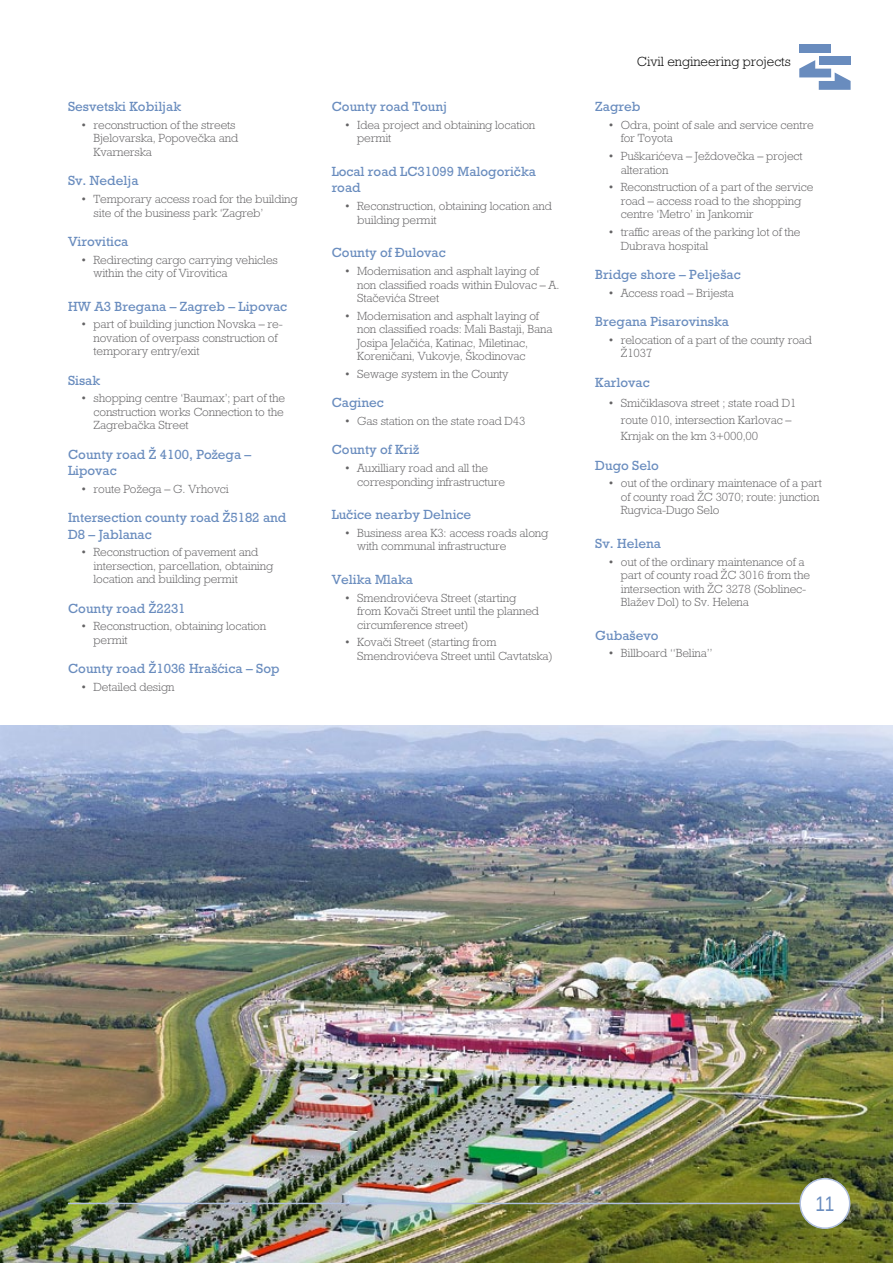
<style>
.page{position:relative;width:893px;height:1263px;background:#fff}
.page>*{position:absolute;margin:0;border:0;box-sizing:border-box;transform-origin:0 0}
.t1{font:21px "Liberation Sans Narrow";color:#698cbe}
.t2{font:13.5px/16.5px "Rockwell Std";color:#698cbe}
.t3{font:300 13.5px "Rockwell Std";color:#000}
.t4{font:300 12px/13.5px "Rockwell Std";letter-spacing:-.01em;color:#646365}
</style>
<div class="page">
<img style="left:0;top:725px;width:893px;height:538px">
<hr style="left:68px;top:1203px;width:757px;height:1px;background:#b0bfde">
<div style="left:800px;top:1179px;width:50px;height:49px;background:#fff;border-radius:50%"></div>
<div style="left:799px;top:1178px;width:51px;height:51px;border:2px solid #b0bfde;border-radius:50%"></div>
<div style="left:799px;top:44px;width:32px;height:9px;background:#698cbe"></div>
<div style="left:819px;top:56px;width:31px;height:9px;background:#698cbe"></div>
<svg style="left:799px;top:60px;width:52px;height:30px"></svg>
<p class="t2" style="left:68px;top:98px;width:115px">Sesvetski Kobiljak</p>
<p class="t4" style="left:94px;top:118px;width:146px;text-indent:-13px">• reconstruction of the streets<br>Bjelovarska, Popovečka and<br>Kvarnerska</p>
<p class="t2" style="left:68px;top:172px;width:72px">Sv. Nedelja</p>
<p class="t4" style="left:94px;top:192px;width:206px;text-indent:-13px">• Temporary access road for the building site of the business park ‘Zagreb’</p>
<p class="t2" style="left:68px;top:233px;width:62px">Virovitica</p>
<p class="t4" style="left:94px;top:253px;width:186px;text-indent:-13px">• Redirecting cargo carrying vehicles within the city of Virovitica</p>
<p class="t2" style="left:68px;top:298px;width:221px">HW A3 Bregana – Zagreb – Lipovac</p>
<p class="t4" style="left:94px;top:317px;width:191px;text-indent:-13px">• part of building junction Novska – re&shy;novation of overpass construction of temporary entry/exit</p>
<p class="t2" style="left:68px;top:372px;width:34px">Sisak</p>
<p class="t4" style="left:94px;top:391px;width:193px;text-align:justify;text-indent:-13px">• shopping centre ‘Baumax’; part of the construction works Connection to the Zagrebačka Street</p>
<p class="t2" style="left:68px;top:446px;width:185px">County road Ž 4100, Požega –<br>Lipovac</p>
<p class="t4" style="left:81px;top:482px;width:149px">• route Požega – G. Vrhovci</p>
<p class="t2" style="left:68px;top:509px;width:220px">Intersection county road Ž5182 and<br>D8 – Jablanac</p>
<p class="t4" style="left:94px;top:545px;width:181px;text-indent:-13px">• Reconstruction of pavement and intersection, parcellation, obtaining location and building permit</p>
<p class="t2" style="left:68px;top:600px;width:119px">County road Ž2231</p>
<p class="t4" style="left:94px;top:619px;width:174px;text-indent:-13px">• Reconstruction, obtaining location permit</p>
<p class="t2" style="left:68px;top:660px;width:213px">County road Ž1036 Hrašćica – Sop</p>
<p class="t4" style="left:81px;top:680px;width:95px">• Detailed design</p>
<p class="t2" style="left:332px;top:98px;width:117px">County road Tounj</p>
<p class="t4" style="left:357px;top:118px;width:180px;text-indent:-13px">• Idea project and obtaining location permit</p>
<p class="t2" style="left:332px;top:163px;width:206px">Local road LC31099 Malogorička road</p>
<p class="t4" style="left:357px;top:199px;width:196px;text-indent:-13px">• Reconstruction, obtaining location and building permit</p>
<p class="t2" style="left:332px;top:244px;width:116px">County of Đulovac</p>
<p class="t4" style="left:357px;top:264px;width:204px;text-indent:-13px">• Modernisation and asphalt laying of non classified roads within Đulovac – A.<br>Stačevića Street</p>
<p class="t4" style="left:357px;top:309px;width:197px;text-indent:-13px">• Modernisation and asphalt laying of non classified roads: Mali Bastaji, Bana Josipa Jelačića, Katinac, Miletinac, Koreničani, Vukovje, Škodinovac</p>
<p class="t4" style="left:344px;top:367px;width:166px">• Sewage system in the County</p>
<p class="t2" style="left:332px;top:394px;width:54px">Caginec</p>
<p class="t4" style="left:344px;top:414px;width:183px">• Gas station on the state road D43</p>
<p class="t2" style="left:332px;top:441px;width:89px">County of Križ</p>
<p class="t4" style="left:357px;top:461px;width:149px;text-indent:-13px">• Auxilliary road and all the corresponding infrastructure</p>
<p class="t2" style="left:332px;top:506px;width:141px">Lučice nearby Delnice</p>
<p class="t4" style="left:357px;top:526px;width:193px;text-indent:-13px">• Business area K3: access roads along with communal infrastructure</p>
<p class="t2" style="left:332px;top:571px;width:83px">Velika Mlaka</p>
<p class="t4" style="left:357px;top:591px;width:183px;text-indent:-13px">• Smendrovićeva Street (starting from Kovači Street until the planned circumference street)</p>
<p class="t4" style="left:357px;top:635px;width:197px;text-indent:-13px">• Kovači Street (starting from<br>Smendrovićeva Street until Cavtatska)</p>
<p class="t3" style="left:637px;top:53px;width:155px">Civil engineering projects</p>
<p class="t2" style="left:595px;top:98px;width:47px">Zagreb</p>
<p class="t4" style="left:621px;top:118px;width:194px;text-indent:-13px">• Odra, point of sale and service centre for Toyota</p>
<p class="t4" style="left:621px;top:149px;width:183px;text-indent:-13px">• Puškarićeva – Ježdovečka – project alteration</p>
<p class="t4" style="left:621px;top:181px;width:194px;text-indent:-13px">• Reconstruction of a part of the service road – access road to the shopping centre ‘Metro’ in Jankomir</p>
<p class="t4" style="left:621px;top:225px;width:181px;text-indent:-13px">• traffic areas of the parking lot of the<br>Dubrava hospital</p>
<p class="t2" style="left:595px;top:266px;width:147px">Bridge shore – Pelješac</p>
<p class="t4" style="left:608px;top:286px;width:127px">• Access road – Brijesta</p>
<p class="t2" style="left:595px;top:313px;width:135px">Bregana Pisarovinska</p>
<p class="t4" style="left:621px;top:333px;width:193px;text-indent:-13px">• relocation of a part of the county road<br>Ž1037</p>
<p class="t2" style="left:595px;top:374px;width:56px">Karlovac</p>
<p class="t4" style="left:621px;top:395px;width:177px;line-height:16.5px;text-indent:-13px">• Smičiklasova street ; state road D1 route 010, intersection Karlovac –<br>Krnjak on the km 3+000,00</p>
<p class="t2" style="left:595px;top:457px;width:65px">Dugo Selo</p>
<p class="t4" style="left:621px;top:476px;width:203px;text-indent:-13px">• out of the ordinary maintenace of a part of county road ŽC 3070; route: junction<br>Rugvica-Dugo Selo</p>
<p class="t2" style="left:595px;top:535px;width:67px">Sv. Helena</p>
<p class="t4" style="left:621px;top:555px;width:191px;text-indent:-13px">• out of the ordinary maintenance of a part of county road ŽC 3016 from the intersection with ŽC 3278 (Soblinec-Blažev Dol) to Sv. Helena</p>
<p class="t2" style="left:595px;top:627px;width:65px">Gubaševo</p>
<p class="t4" style="left:608px;top:646px;width:106px">• Billboard “Belina”</p>
<h1 class="t1" style="left:815px;top:1191px;width:20px">11</h1>
</div>
